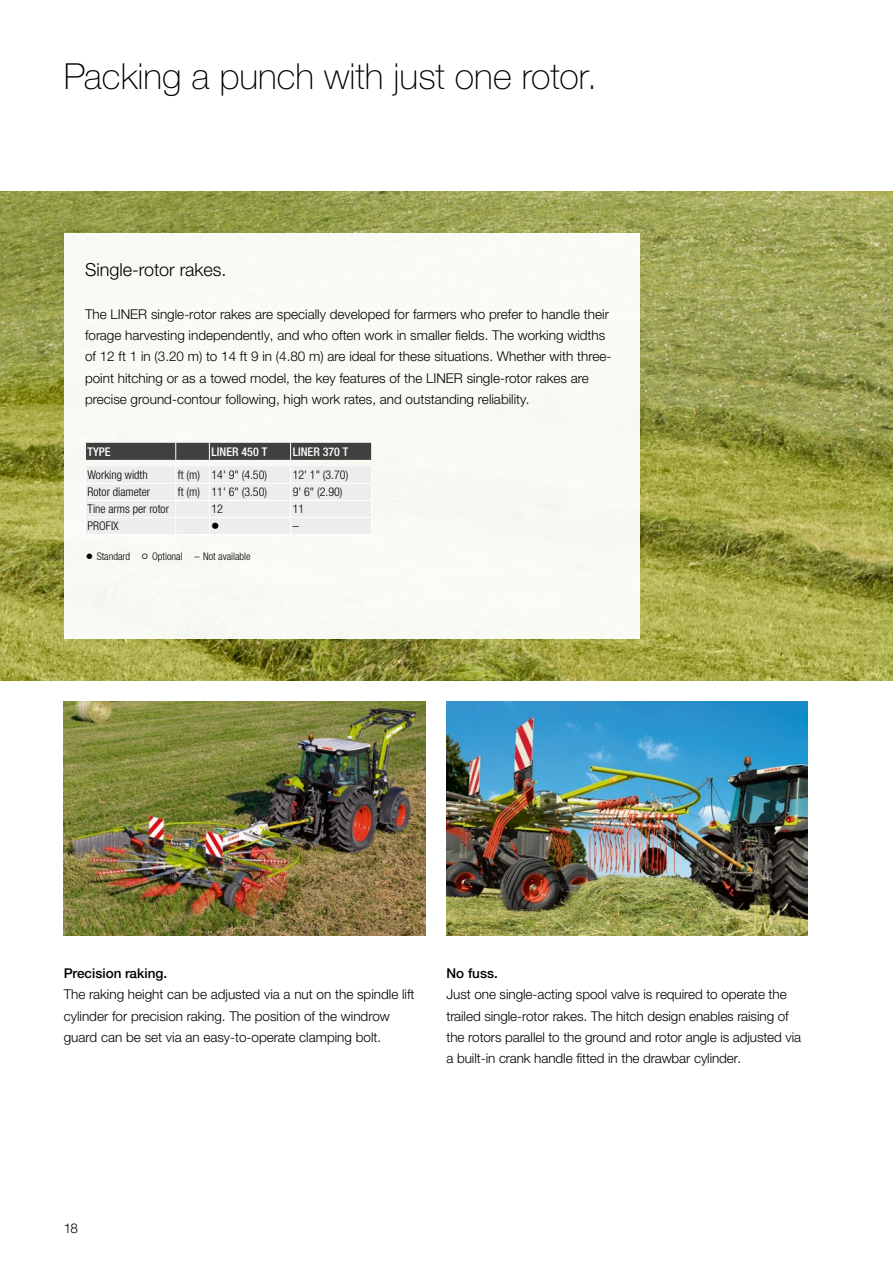
<style>
.page{position:relative;width:893px;height:1263px;background:#fff}
.page>*{position:absolute;margin:0;border:0;box-sizing:border-box;transform-origin:0 0}
.t1{font:100 36px "CLAAS Helvetica Neue";color:#000}
.t2{font:300 18px "CLAAS Helvetica Neue";color:#000}
.t3{font:300 13.5px/21.3px "CLAAS Helvetica Neue";color:#000}
.t4{font:500 13.5px "CLAAS Helvetica Neue";color:#000}
.t5{font:300 condensed 12px "CLAAS Helvetica Neue";color:#000}
.t6{font:500 condensed 12px "CLAAS Helvetica Neue";color:#fff}
.t7{font:300 condensed 10.5px "CLAAS Helvetica Neue";color:#000}
</style>
<div class="page">
<img style="left:0;top:191px;width:893px;height:489px">
<div style="left:64px;top:233px;width:575px;height:405px;background:#fafaf5"></div>
<svg style="left:85px;top:443px;width:287px;height:17px;background:#444"></svg>
<div style="left:86px;top:466px;width:285px;height:68px;background:#ededed"></div>
<hr style="left:85px;top:534px;width:91px;height:1px;background:#fff">
<hr style="left:176px;top:534px;width:33px;height:1px;background:#fff">
<hr style="left:209px;top:534px;width:82px;height:1px;background:#fff">
<hr style="left:291px;top:534px;width:81px;height:1px;background:#fff">
<img style="left:64px;top:702px;width:361px;height:233px">
<img style="left:446px;top:702px;width:362px;height:233px">
<h1 class="t1" style="left:64px;top:53px;width:535px">Packing a punch with just one rotor.</h1>
<h2 class="t2" style="left:85px;top:258px;width:143px">Single-rotor rakes.</h2>
<p class="t3" style="left:85px;top:304px;width:528px">The LINER single-rotor rakes are specially developed for farmers who prefer to handle their forage harvesting independently, and who often work in smaller fields. The working widths of 12 ft 1 in (3.20 m) to 14 ft 9 in (4.80 m) are ideal for these situations. Whether with three&shy;point hitching or as a towed model, the key features of the LINER single-rotor rakes are precise ground-contour following, high work rates, and outstanding reliability.</p>
<p class="t6" style="left:88px;top:444px;width:25px">TYPE</p>
<p class="t6" style="left:212px;top:444px;width:57px">LINER 450 T</p>
<p class="t6" style="left:293px;top:444px;width:57px">LINER 370 T</p>
<p class="t5" style="left:88px;top:467px;width:62px">Working width</p>
<p class="t5" style="left:178px;top:467px;width:91px">ft (m) 14' 9" (4.50)</p>
<p class="t5" style="left:293px;top:467px;width:57px">12' 1" (3.70)</p>
<p class="t5" style="left:88px;top:484px;width:64px">Rotor diameter</p>
<p class="t5" style="left:178px;top:484px;width:91px">ft (m) 11' 6" (3.50)</p>
<p class="t5" style="left:293px;top:484px;width:51px">9' 6" (2.90)</p>
<p class="t5" style="left:88px;top:501px;width:83px">Tine arms per rotor</p>
<p class="t5" style="left:212px;top:501px;width:13px">12</p>
<p class="t5" style="left:293px;top:501px;width:13px">11</p>
<p class="t5" style="left:88px;top:518px;width:33px">PROFIX</p>
<p class="t5" style="left:212px;top:518px;width:9px">●</p>
<p class="t5" style="left:293px;top:518px;width:7px">–</p>
<p class="t7" style="left:86px;top:549px;width:166px">● Standard ○ Optional – Not available</p>
<p class="t4" style="left:64px;top:964px;width:105px">Precision raking.</p>
<p class="t3" style="left:64px;top:984px;width:352px">The raking height can be adjusted via a nut on the spindle lift cylinder for precision raking. The position of the windrow guard can be set via an easy-to-operate clamping bolt.</p>
<p class="t4" style="left:446px;top:964px;width:53px">No fuss.</p>
<p class="t3" style="left:446px;top:984px;width:356px">Just one single-acting spool valve is required to operate the trailed single-rotor rakes. The hitch design enables raising of the rotors parallel to the ground and rotor angle is adjusted via a built-in crank handle fitted in the drawbar cylinder.</p>
<p class="t3" style="left:64px;top:1218px;width:16px">18</p>
</div>
